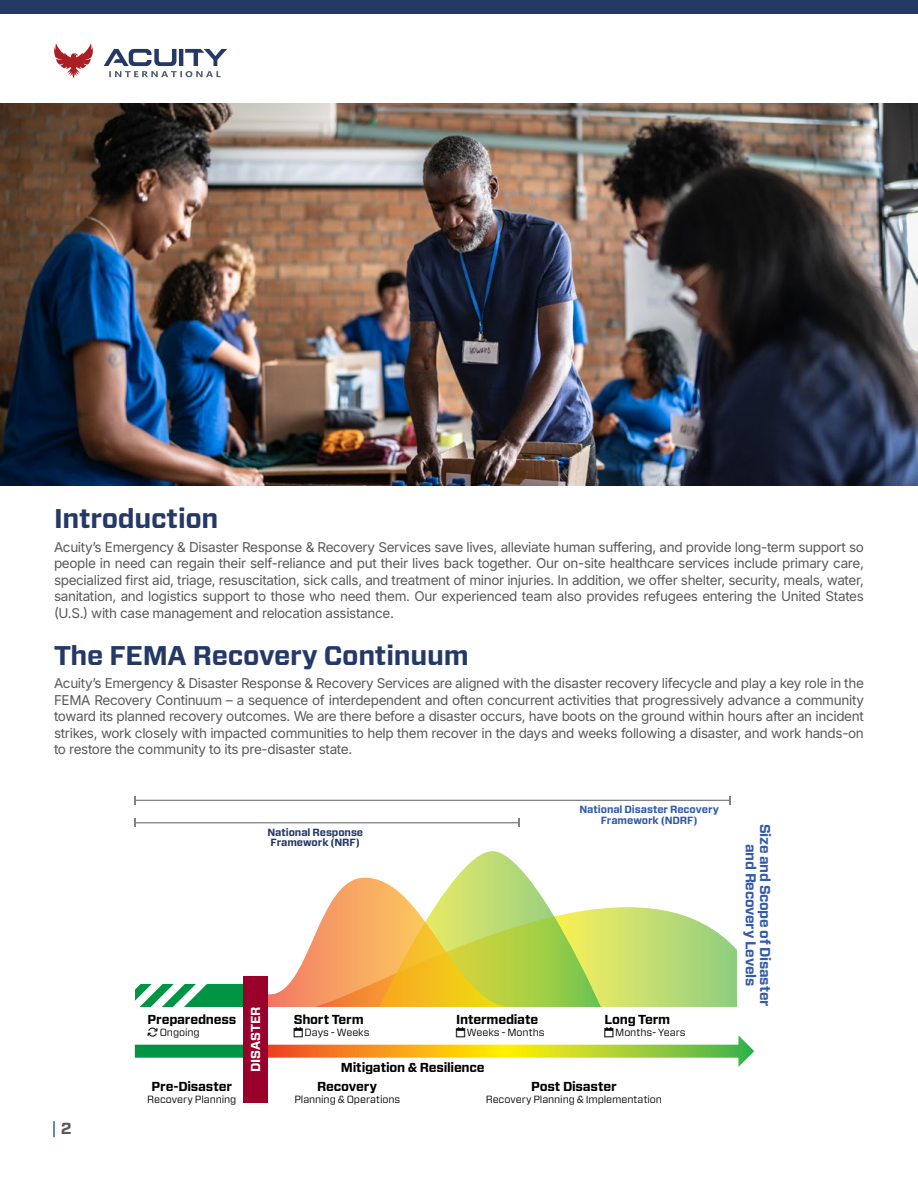
<style>
.page{position:relative;width:918px;height:1188px;background:#fff}
.page>*{position:absolute;margin:0;border:0;box-sizing:border-box;transform-origin:0 0}
.t1{font:700 27px "Forza";letter-spacing:-.01em;color:#253967}
.t2{font:700 16.05px "Forza";color:#58595b}
.t3{font:700 14.25px/14.2px "Forza";letter-spacing:-.02em;color:#335ba9;text-align:center}
.t4{font:13.5px/16.5px "Inter";letter-spacing:-.025em;color:#58595b;text-align:justify}
.t5{font:700 13.05px "Forza";letter-spacing:-.015em;color:#000}
.t6{font:700 13.05px "Forza";letter-spacing:-.01em;color:#fff}
.t7{font:10.35px "Forza";letter-spacing:-.01em;color:#000}
.t8{font:700 10.35px/10.4px "Forza";letter-spacing:-.01em;color:#335ba9;text-align:center}
.t9{font:700 10.35px/10.4px "Forza";letter-spacing:-.01em;color:#253967;text-align:center}
</style>
<div class="page">
<img style="left:0;top:104px;width:918px;height:382px">
<div style="left:135px;top:984px;width:115px;height:24px;background:#009444"></div>
<svg style="left:135px;top:984px;width:101px;height:24px"></svg>
<svg style="left:604px;top:907px;width:133px;height:100px;background:#c0de82"></svg>
<svg style="left:268px;top:851px;width:336px;height:156px"></svg>
<svg style="left:268px;top:1045px;width:470px;height:13px;background:#d2b727"></svg>
<svg style="left:738px;top:1035px;width:16px;height:32px"></svg>
<div style="left:135px;top:1045px;width:112px;height:13px;background:#009444"></div>
<hr style="left:135px;top:822px;width:384px;height:1px;background:#808285">
<svg style="left:518px;top:819px;width:2px;height:8px"></svg>
<hr style="left:135px;top:800px;width:595px;height:1px;background:#808285">
<svg style="left:729px;top:796px;width:2px;height:9px"></svg>
<div style="left:243px;top:976px;width:25px;height:127px;background:#9a002c"></div>
<div style="left:0;top:0;width:918px;height:14px;background:#253967"></div>
<svg style="left:53px;top:1121px;width:2px;height:16px"></svg>
<svg style="left:54px;top:43px;width:39px;height:35px"></svg>
<svg style="left:104px;top:49px;width:123px;height:28px"></svg>
<h1 class="t1" style="left:54px;top:501px;width:166px">Introduction</h1>
<p class="t4" style="left:54px;top:538px;width:811px">Acuity’s Emergency &amp; Disaster Response &amp; Recovery Services save lives, alleviate human suffering, and provide long-term support so people in need can regain their self-reliance and put their lives back together. Our on-site healthcare services include primary care, specialized first aid, triage, resuscitation, sick calls, and treatment of minor injuries. In addition, we offer shelter, security, meals, water, sanitation, and logistics support to those who need them. Our experienced team also provides refugees entering the United States (U.S.) with case management and relocation assistance.</p>
<h1 class="t1" style="left:54px;top:638px;width:416px">The FEMA Recovery Continuum</h1>
<p class="t4" style="left:54px;top:675px;width:811px">Acuity’s Emergency &amp; Disaster Response &amp; Recovery Services are aligned with the disaster recovery lifecycle and play a key role in the FEMA Recovery Continuum – a sequence of interdependent and often concurrent activities that progressively advance a community toward its planned recovery outcomes. We are there before a disaster occurs, have boots on the ground within hours after an incident strikes, work closely with impacted communities to help them recover in the days and weeks following a disaster, and work hands-on to restore the community to its pre-disaster state.</p>
<p class="t2" style="left:61px;top:1118px;width:12px">2</p>
<p class="t9" style="left:267px;top:827px;width:97px">National Response<br>Framework (NRF)</p>
<p class="t8" style="left:579px;top:805px;width:141px">National Disaster Recovery<br>Framework (NDRF)</p>
<p class="t5" style="left:148px;top:1011px;width:90px">Preparedness</p>
<p class="t7" style="left:160px;top:1025px;width:42px">Ongoing</p>
<p class="t5" style="left:152px;top:1078px;width:82px">Pre-Disaster</p>
<p class="t7" style="left:147px;top:1092px;width:91px">Recovery Planning</p>
<p class="t6" style="left:247px;top:1072px;width:67px;rotate:-90deg">DISASTER</p>
<p class="t5" style="left:294px;top:1011px;width:72px">Short Term</p>
<p class="t7" style="left:305px;top:1025px;width:66px">Days - Weeks</p>
<p class="t5" style="left:456px;top:1011px;width:84px">Intermediate</p>
<p class="t7" style="left:467px;top:1025px;width:79px">Weeks - Months</p>
<p class="t5" style="left:341px;top:1059px;width:145px">Mitigation &amp; Resilience</p>
<p class="t5" style="left:604px;top:1011px;width:67px">Long Term</p>
<p class="t7" style="left:615px;top:1025px;width:72px">Months- Years</p>
<p class="t5" style="left:317px;top:1078px;width:62px">Recovery</p>
<p class="t7" style="left:294px;top:1092px;width:107px">Planning &amp; Operations</p>
<p class="t5" style="left:531px;top:1078px;width:87px">Post Disaster</p>
<p class="t7" style="left:486px;top:1092px;width:178px">Recovery Planning &amp; Implementation</p>
<p class="t3" style="left:772px;top:824px;width:184px;rotate:90deg">Size and Scope of Disaster and Recovery Levels</p>
</div>
